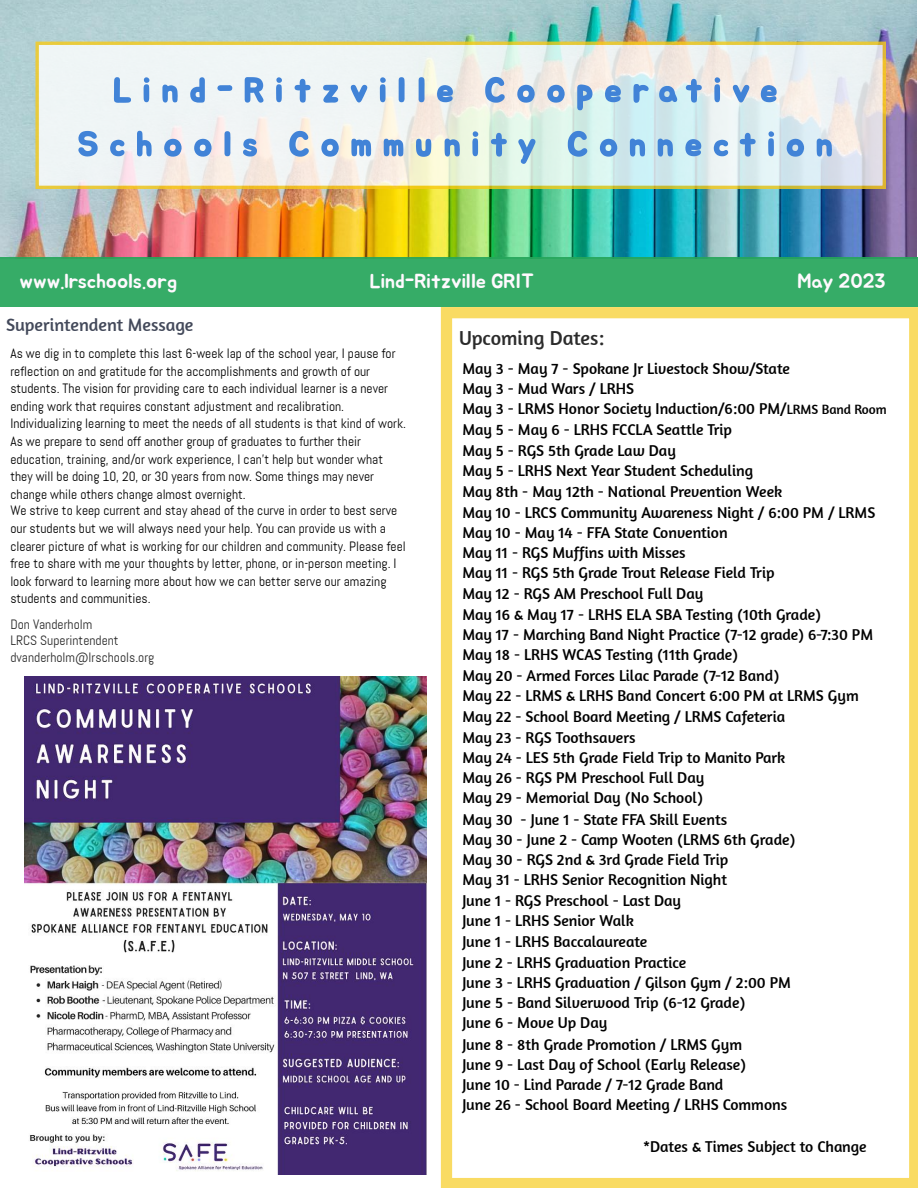
<style>
.page{position:relative;width:918px;height:1188px;background:#fff}
.page>*{position:absolute;margin:0;border:0;box-sizing:border-box;transform-origin:0 0}
.t1{font:20.25px "Jua";color:#fff9fe}
.t2{font:20.25px "Amaranth";color:#2b2b2b}
.t3{font:18px "Amaranth";color:#43495a}
.t4{font:15.75px/20.4px "Amaranth";color:#000}
.t5{font:13.5px/17.5px "Abel";color:#000}
.t6{font:13.5px/16.4px "Abel";color:#292929}
.s1{font-size:13.5px}
</style>
<div class="page">
<img style="left:0;top:0;width:917px;height:258px">
<svg style="left:441px;top:307px;width:477px;height:881px"></svg>
<div style="left:0;top:258px;width:918px;height:49px;background:#36ac67"></div>
<svg style="left:39px;top:46px;width:843px;height:139px;fill:#eff3f3"></svg>
<div style="left:35px;top:42px;width:851px;height:147px;border:3px solid #f7ca18"></div>
<svg style="left:114px;top:77px;width:339px;height:26px"></svg>
<svg style="left:485px;top:77px;width:292px;height:33px;background:#c0d4e5"></svg>
<svg style="left:78px;top:131px;width:179px;height:26px"></svg>
<svg style="left:289px;top:131px;width:247px;height:33px;background:#c5d7e0"></svg>
<svg style="left:568px;top:131px;width:264px;height:26px;background:#accee8"></svg>
<img style="left:25px;top:676px;width:401px;height:498px">
<p class="t1" style="left:20px;top:272px;width:159px">www.lrschools.org</p>
<p class="t1" style="left:370px;top:272px;width:166px">Lind-Ritzville GRIT</p>
<p class="t1" style="left:798px;top:272px;width:90px">May 2023</p>
<p class="t2" style="left:459px;top:327px;width:147px">Upcoming Dates:</p>
<p class="t3" style="left:6px;top:314px;width:189px">Superintendent Message</p>
<p class="t5" style="left:10px;top:345px;width:397px">As we dig in to complete this last 6-week lap of the school year, I pause for reflection on and gratitude for the accomplishments and growth of our students. The vision for providing care to each individual learner is a never ending work that requires constant adjustment and recalibration.<br>Individualizing learning to meet the needs of all students is that kind of work.<br>As we prepare to send off another group of graduates to further their education, training, and/or work experience, I can’t help but wonder what they will be doing 10, 20, or 30 years from now. Some things may never change while others change almost overnight.<br>We strive to keep current and stay ahead of the curve in order to best serve our students but we will always need your help. You can provide us with a clearer picture of what is working for our children and community. Please feel free to share with me your thoughts by letter, phone, or in-person meeting. I look forward to learning more about how we can better serve our amazing students and communities.</p>
<p class="t4" style="left:462px;top:358px;width:426px">May 3 - May 7 - Spokane Jr Livestock Show/State<br>May 3 - Mud Wars / LRHS<br>May 3 - LRMS Honor Society Induction/6:00 PM/<span class="s1">LRMS Band Room </span>May 5 - May 6 - LRHS FCCLA Seattle Trip<br>May 5 - RGS 5th Grade Law Day<br>May 5 - LRHS Next Year Student Scheduling<br>May 8th - May 12th - National Prevention Week<br>May 10 - LRCS Community Awareness Night / 6:00 PM / LRMS May 10 - May 14 - FFA State Convention<br>May 11 - RGS Muffins with Misses<br>May 11 - RGS 5th Grade Trout Release Field Trip<br>May 12 - RGS AM Preschool Full Day<br>May 16 &amp; May 17 - LRHS ELA SBA Testing (10th Grade)<br>May 17 - Marching Band Night Practice (7-12 grade) 6-7:30 PM May 18 - LRHS WCAS Testing (11th Grade)<br>May 20 - Armed Forces Lilac Parade (7-12 Band)<br>May 22 - LRMS &amp; LRHS Band Concert 6:00 PM at LRMS Gym May 22 - School Board Meeting / LRMS Cafeteria<br>May 23 - RGS Toothsavers<br>May 24 - LES 5th Grade Field Trip to Manito Park<br>May 26 - RGS PM Preschool Full Day<br>May 29 - Memorial Day (No School)<br>May 30 - June 1 - State FFA Skill Events<br>May 30 - June 2 - Camp Wooten (LRMS 6th Grade)<br>May 30 - RGS 2nd &amp; 3rd Grade Field Trip<br>May 31 - LRHS Senior Recognition Night<br>June 1 - RGS Preschool - Last Day<br>June 1 - LRHS Senior Walk<br>June 1 - LRHS Baccalaureate<br>June 2 - LRHS Graduation Practice<br>June 3 - LRHS Graduation / Gilson Gym / 2:00 PM<br>June 5 - Band Silverwood Trip (6-12 Grade)<br>June 6 - Move Up Day<br>June 8 - 8th Grade Promotion / LRMS Gym<br>June 9 - Last Day of School (Early Release)<br>June 10 - Lind Parade / 7-12 Grade Band<br>June 26 - School Board Meeting / LRHS Commons</p>
<p class="t4" style="left:643px;top:1136px;width:225px">*Dates &amp; Times Subject to Change</p>
<p class="t6" style="left:10px;top:616px;width:145px">Don Vanderholm<br>LRCS Superintendent dvanderholm@lrschools.org</p>
</div>
